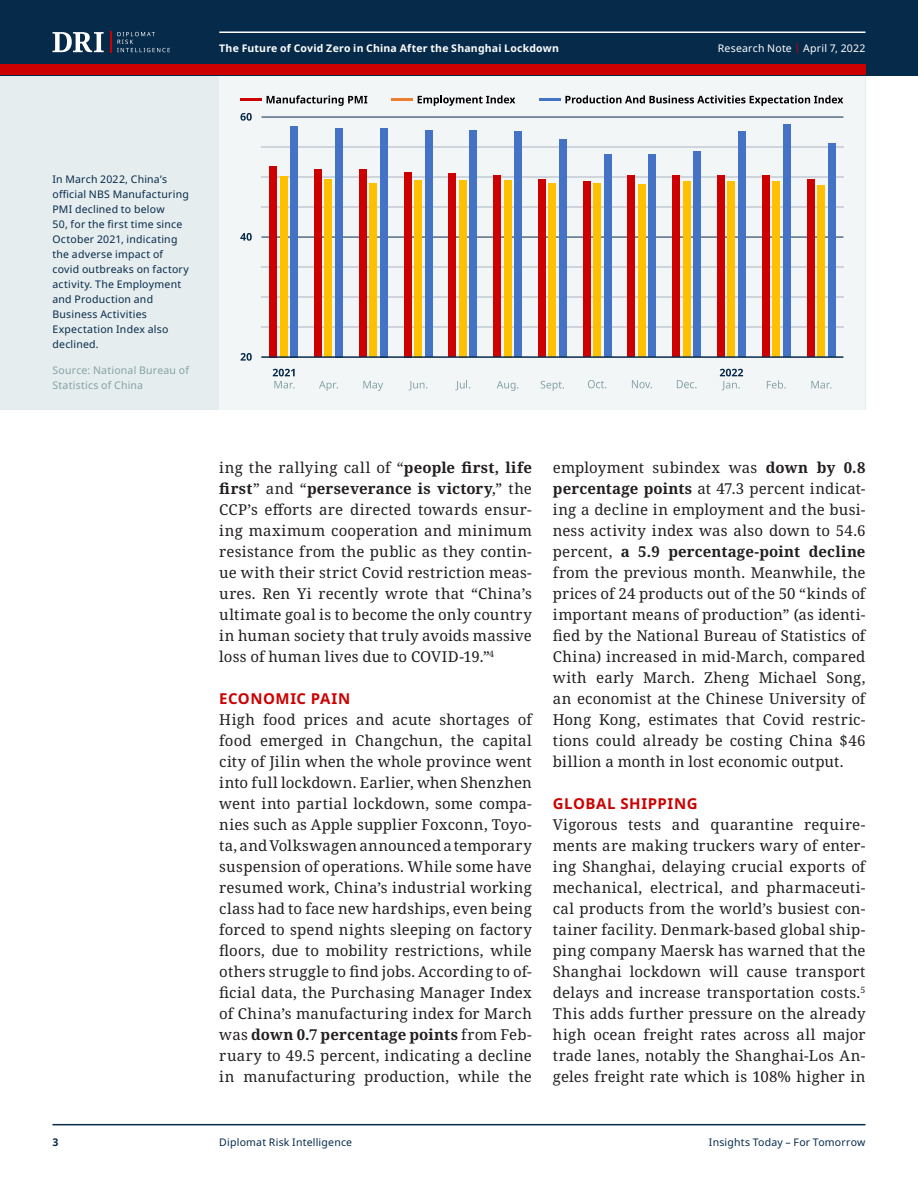
<style>
.page{position:relative;width:918px;height:1188px;background:#fff}
.page>*{position:absolute;margin:0;border:0;box-sizing:border-box;transform-origin:0 0}
.t1{font:15px/21px "Noto Serif";letter-spacing:.015em;color:#231f20;text-align:justify}
.t2{font:700 15px "Noto Sans";letter-spacing:.035em;color:#c00}
.Figure_-_Text{font:10.5px/15px "Noto Sans";letter-spacing:.02em;color:#062a4a}
.t3{font:700 10.5px "Noto Sans";letter-spacing:.02em;color:#fff}
.Figure_-_Credit{font:10.5px/15px "Noto Sans";letter-spacing:.02em;color:#84a2a7}
.t4{font:10.5px "Noto Sans";letter-spacing:.02em;color:#fff}
.t5{font:700 10.5px "Noto Sans";color:#062a4a}
.s1{color:#c00}
.s2{font-weight:700}
</style>
<div class="page">
<div style="left:0;top:0;width:865px;height:410px;background:#e6edee"></div>
<div style="left:219px;top:75px;width:646px;height:335px;background:#f3f6f7"></div>
<img style="left:261px;top:267px;width:582px;height:1px">
<img style="left:261px;top:297px;width:582px;height:1px">
<img style="left:261px;top:147px;width:582px;height:1px">
<img style="left:261px;top:177px;width:582px;height:1px">
<hr style="left:261px;top:237px;width:582px;height:1px;background:#062a4a">
<hr style="left:261px;top:117px;width:582px;height:1px;background:#062a4a">
<img style="left:261px;top:327px;width:582px;height:1px">
<img style="left:261px;top:207px;width:582px;height:1px">
<div style="left:807px;top:180px;width:7px;height:177px;background:#c00"></div>
<div style="left:817px;top:185px;width:8px;height:172px;background:#ffc000"></div>
<div style="left:828px;top:143px;width:7px;height:214px;background:#4472c4"></div>
<div style="left:762px;top:176px;width:8px;height:181px;background:#c00"></div>
<div style="left:772px;top:181px;width:8px;height:176px;background:#ffc000"></div>
<div style="left:783px;top:124px;width:8px;height:233px;background:#4472c4"></div>
<div style="left:717px;top:175px;width:8px;height:182px;background:#c00"></div>
<div style="left:728px;top:181px;width:7px;height:176px;background:#ffc000"></div>
<div style="left:738px;top:132px;width:8px;height:225px;background:#4472c4"></div>
<div style="left:672px;top:176px;width:8px;height:181px;background:#c00"></div>
<div style="left:683px;top:181px;width:7px;height:176px;background:#ffc000"></div>
<div style="left:693px;top:151px;width:8px;height:206px;background:#4472c4"></div>
<div style="left:628px;top:176px;width:7px;height:181px;background:#c00"></div>
<div style="left:638px;top:184px;width:8px;height:173px;background:#ffc000"></div>
<div style="left:649px;top:155px;width:7px;height:202px;background:#4472c4"></div>
<div style="left:583px;top:182px;width:7px;height:175px;background:#c00"></div>
<div style="left:593px;top:184px;width:8px;height:173px;background:#ffc000"></div>
<div style="left:604px;top:155px;width:7px;height:202px;background:#4472c4"></div>
<div style="left:538px;top:180px;width:8px;height:177px;background:#c00"></div>
<div style="left:549px;top:184px;width:7px;height:173px;background:#ffc000"></div>
<div style="left:559px;top:140px;width:8px;height:217px;background:#4472c4"></div>
<div style="left:493px;top:176px;width:8px;height:181px;background:#c00"></div>
<div style="left:504px;top:180px;width:7px;height:177px;background:#ffc000"></div>
<div style="left:514px;top:132px;width:8px;height:225px;background:#4472c4"></div>
<div style="left:449px;top:174px;width:7px;height:183px;background:#c00"></div>
<div style="left:459px;top:180px;width:8px;height:177px;background:#ffc000"></div>
<div style="left:470px;top:130px;width:7px;height:227px;background:#4472c4"></div>
<div style="left:404px;top:172px;width:7px;height:185px;background:#c00"></div>
<div style="left:414px;top:180px;width:8px;height:177px;background:#ffc000"></div>
<div style="left:425px;top:130px;width:7px;height:227px;background:#4472c4"></div>
<div style="left:359px;top:170px;width:7px;height:187px;background:#c00"></div>
<div style="left:369px;top:184px;width:8px;height:173px;background:#ffc000"></div>
<div style="left:380px;top:128px;width:8px;height:229px;background:#4472c4"></div>
<div style="left:314px;top:170px;width:8px;height:187px;background:#c00"></div>
<div style="left:325px;top:180px;width:7px;height:177px;background:#ffc000"></div>
<div style="left:335px;top:128px;width:8px;height:229px;background:#4472c4"></div>
<div style="left:269px;top:166px;width:8px;height:191px;background:#c00"></div>
<div style="left:280px;top:176px;width:7px;height:181px;background:#ffc000"></div>
<div style="left:290px;top:126px;width:8px;height:231px;background:#4472c4"></div>
<hr style="left:261px;top:356px;width:582px;height:2px;background:#062a4a">
<svg style="left:240px;top:113px;width:12px;height:8px"></svg>
<svg style="left:240px;top:233px;width:12px;height:8px"></svg>
<svg style="left:241px;top:353px;width:11px;height:8px"></svg>
<svg style="left:267px;top:95px;width:100px;height:11px"></svg>
<hr style="left:240px;top:98px;width:21px;height:3px;background:#c00">
<hr style="left:391px;top:98px;width:21px;height:3px;background:#ed7d31">
<svg style="left:418px;top:95px;width:97px;height:11px"></svg>
<hr style="left:539px;top:98px;width:21px;height:3px;background:#4472c4">
<svg style="left:565px;top:95px;width:278px;height:11px"></svg>
<svg style="left:767px;top:380px;width:19px;height:9px"></svg>
<svg style="left:811px;top:381px;width:20px;height:8px"></svg>
<svg style="left:273px;top:369px;width:22px;height:20px"></svg>
<svg style="left:720px;top:369px;width:23px;height:21px"></svg>
<svg style="left:319px;top:381px;width:19px;height:10px"></svg>
<svg style="left:363px;top:381px;width:20px;height:10px"></svg>
<svg style="left:409px;top:381px;width:18px;height:9px"></svg>
<svg style="left:455px;top:380px;width:15px;height:10px"></svg>
<svg style="left:497px;top:381px;width:21px;height:10px"></svg>
<svg style="left:541px;top:381px;width:23px;height:10px"></svg>
<svg style="left:588px;top:380px;width:18px;height:8px"></svg>
<svg style="left:632px;top:380px;width:20px;height:8px"></svg>
<svg style="left:677px;top:380px;width:20px;height:8px"></svg>
<div style="left:0;top:0;width:918px;height:75px;background:#062a4a"></div>
<hr style="left:219px;top:32px;width:646px;height:1px;background:#fff">
<svg style="left:52px;top:32px;width:52px;height:20px"></svg>
<hr style="left:110px;top:32px;width:2px;height:21px;background:#c00">
<svg style="left:117px;top:32px;width:53px;height:20px"></svg>
<div style="left:0;top:65px;width:866px;height:10px;background:#c00"></div>
<hr style="left:52px;top:1124px;width:814px;height:1px;background:#062a4a">
<p class="t3" style="left:219px;top:40px;width:341px">The Future of Covid Zero in China After the Shanghai Lockdown</p>
<p class="t4" style="left:718px;top:41px;width:149px">Research Note <span class="s1">|</span> April 7, 2022</p>
<p class="Figure_-_Text" style="left:52px;top:172px;width:138px">In March 2022, China’s official NBS Manufacturing<br>PMI declined to below<br>50, for the first time since<br>October 2021, indicating the adverse impact of covid outbreaks on factory activity. The Employment and Production and<br>Business Activities<br>Expectation Index also declined.</p>
<p class="Figure_-_Credit" style="left:52px;top:362px;width:138px">Source: National Bureau of<br>Statistics of China</p>
<p class="t1" style="left:219px;top:457px;width:314px">ing the rallying call of “<span class="s2">people first, life first</span>” and “<span class="s2">perseverance is victory</span>,” the CCP’s efforts are directed towards ensur&shy;ing maximum cooperation and minimum resistance from the public as they contin&shy;ue with their strict Covid restriction meas&shy;ures. Ren Yi recently wrote that “China’s ultimate goal is to become the only country in human society that truly avoids massive loss of human lives due to COVID-19.”<sup>4</sup></p>
<h3 class="t2" style="left:219px;top:687px;width:132px">ECONOMIC PAIN</h3>
<p class="t1" style="left:219px;top:709px;width:314px">High food prices and acute shortages of food emerged in Changchun, the capital city of Jilin when the whole province went into full lockdown. Earlier, when Shenzhen went into partial lockdown, some compa&shy;nies such as Apple supplier Foxconn, Toyo&shy;ta, and Volkswagen announced a temporary suspension of operations. While some have resumed work, China’s industrial working class had to face new hardships, even being forced to spend nights sleeping on factory floors, due to mobility restrictions, while others struggle to find jobs. According to of&shy;ficial data, the Purchasing Manager Index of China’s manufacturing index for March was <span class="s2">down 0.7 percentage points</span> from Feb&shy;ruary to 49.5 percent, indicating a decline in manufacturing production, while the</p>
<p class="t1" style="left:553px;top:457px;width:314px">employment subindex was <span class="s2">down by 0.8 percentage points</span> at 47.3 percent indicat&shy;ing a decline in employment and the busi&shy;ness activity index was also down to 54.6 percent, <span class="s2">a 5.9 percentage-point decline </span>from the previous month. Meanwhile, the prices of 24 products out of the 50 “kinds of important means of production” (as identi&shy;fied by the National Bureau of Statistics of China) increased in mid-March, compared with early March. Zheng Michael Song, an economist at the Chinese University of Hong Kong, estimates that Covid restric&shy;tions could already be costing China $46 billion a month in lost economic output.</p>
<h3 class="t2" style="left:553px;top:792px;width:146px">GLOBAL SHIPPING</h3>
<p class="t1" style="left:553px;top:814px;width:314px">Vigorous tests and quarantine require&shy;ments are making truckers wary of enter&shy;ing Shanghai, delaying crucial exports of mechanical, electrical, and pharmaceuti&shy;cal products from the world’s busiest con&shy;tainer facility. Denmark-based global ship&shy;ping company Maersk has warned that the Shanghai lockdown will cause transport delays and increase transportation costs.<sup>5<br></sup>This adds further pressure on the already high ocean freight rates across all major trade lanes, notably the Shanghai-Los An&shy;geles freight rate which is 108% higher in</p>
<p class="t5" style="left:52px;top:1135px;width:8px">3</p>
<p class="Figure_-_Text" style="left:219px;top:1135px;width:134px">Diplomat Risk Intelligence</p>
<p class="Figure_-_Text" style="left:709px;top:1135px;width:158px">Insights Today – For Tomorrow</p>
</div>
